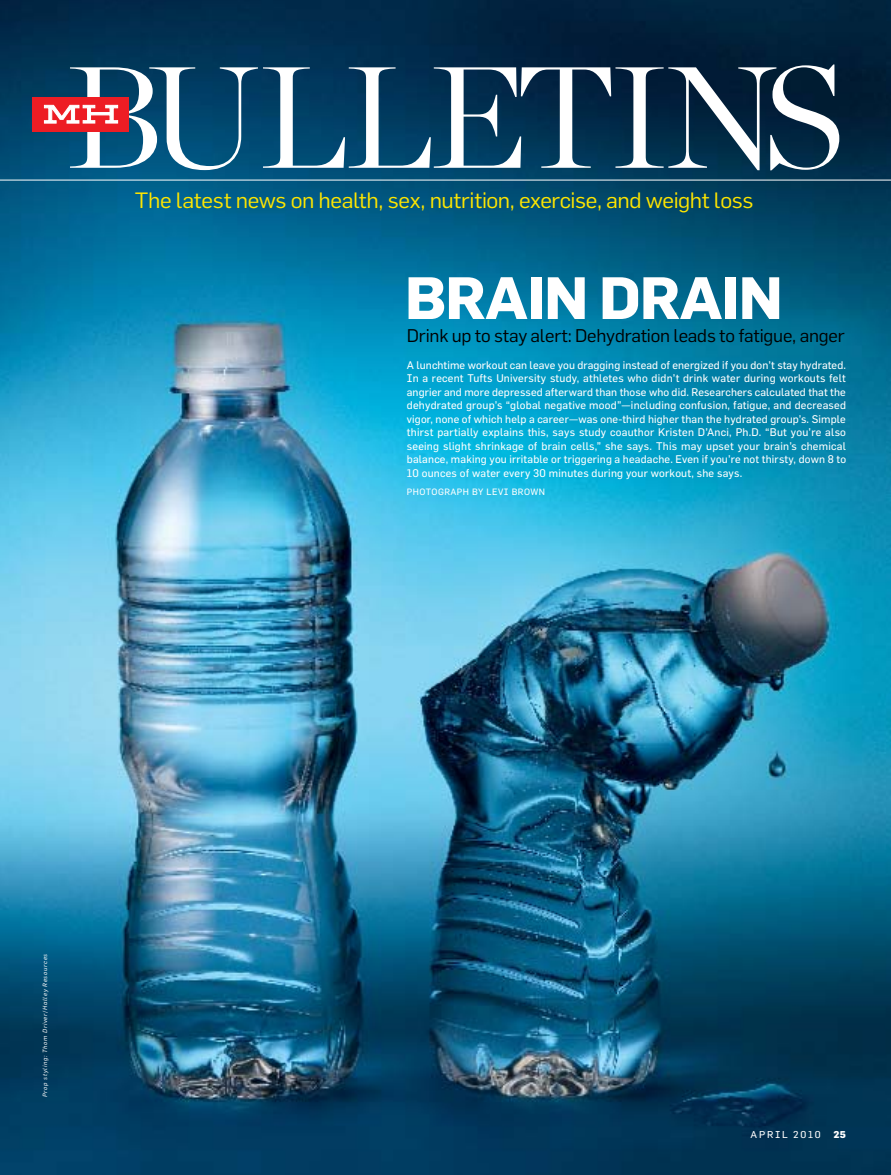
<style>
.page{position:relative;width:891px;height:1175px;background:#fff}
.page>*{position:absolute;margin:0;border:0;box-sizing:border-box;transform-origin:0 0}
.t1{font:300 144px "Chronicle Display";letter-spacing:-.03em;color:#fff}
.t2{font:700 58.5px "Flama";letter-spacing:-.015em;color:#fff}
.t3{font:21.75px "Flama";letter-spacing:-.02em;color:#ffe600;scale:1.05 1}
.t4{font:18px "Flama";letter-spacing:-.01em;color:#000}
.t5{font:10.8px/13.5px "Flama Basic";letter-spacing:.02em;color:#fff;text-align:justify}
.t6{font:9.75px "Flama Basic";letter-spacing:.175em;color:#fff}
.t7{font:800 9.75px "Flama";color:#fff}
.t8{font:9px "Flama Basic";letter-spacing:.05em;color:#fff}
.t9{font:italic 6px "Flama Basic";letter-spacing:.12em;color:#fff}
</style>
<div class="page">
<img style="left:0;top:0;width:891px;height:1174px">
<hr style="left:0;top:180px;width:891px;height:1px;background:#fff">
<div style="left:32px;top:97px;width:97px;height:35px;background:#ed1d24"></div>
<svg style="left:44px;top:105px;width:74px;height:19px"></svg>
<h1 class="t1" style="left:66px;top:8px;width:782px">BULLETINS</h1>
<h3 class="t3" style="left:135px;top:188px;width:591px">The latest news on health, sex, nutrition, exercise, and weight loss</h3>
<h2 class="t2" style="left:405px;top:262px;width:380px">BRAIN DRAIN</h2>
<h3 class="t4" style="left:407px;top:324px;width:439px">Drink up to stay alert: Dehydration leads to fatigue, anger</h3>
<p class="t5" style="left:407px;top:358px;width:441px">A lunchtime workout can leave you dragging instead of energized if you don’t stay hydrated.<br>In a recent Tufts University study, athletes who didn’t drink water during workouts felt angrier and more depressed afterward than those who did. Researchers calculated that the dehydrated group’s “global negative mood”—including confusion, fatigue, and decreased vigor, none of which help a career—was one-third higher than the hydrated group’s. Simple thirst partially explains this, says study coauthor Kristen D’Anci, Ph.D. “But you’re also seeing slight shrinkage of brain cells,” she says. This may upset your brain’s chemical balance, making you irritable or triggering a headache. Even if you’re not thirsty, down 8 to 10 ounces of water every 30 minutes during your workout, she says.</p>
<p class="t8" style="left:407px;top:487px;width:140px">photograph by levi brown</p>
<p class="t9" style="left:42px;top:1096px;width:145px;rotate:-90deg">Prop styling: Thom Driver/Halley Resources</p>
<p class="t6" style="left:751px;top:1128px;width:72px">April 2010</p>
<p class="t7" style="left:834px;top:1128px;width:14px">25</p>
</div>
